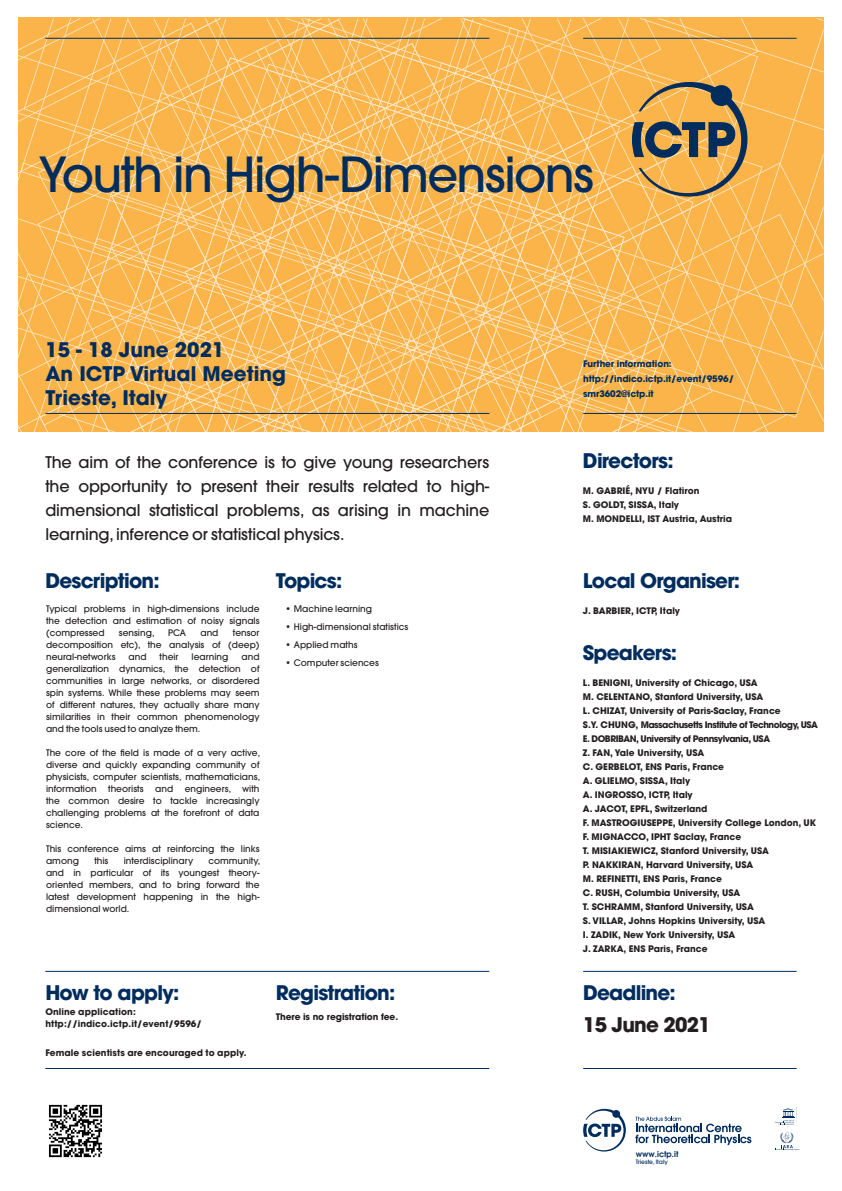
<style>
.page{position:relative;width:842px;height:1191px;background:#fff}
.page>*{position:absolute;margin:0;border:0;box-sizing:border-box;transform-origin:0 0}
.t1{font:500 48px "Avant Garde";letter-spacing:-.035em;color:#002d5e}
.t2{font:700 20px "Avant Garde";letter-spacing:-.04em;color:#002d5e}
.t3{font:700 20px "Avant Garde";color:#002d5e}
.t4{font:700 20px "Avant Garde";letter-spacing:-.04em;color:#231f20}
.Body{font:500 16px/24px "Avant Garde";letter-spacing:-.01em;color:#231f20;text-align:justify}
.Body-2{font:500 9px/12px "Avant Garde";color:#231f20;text-align:justify}
.Body-3{font:700 9px "Avant Garde";color:#231f20}
.t5{font:700 9px "Avant Garde";letter-spacing:-.01em;color:#002d5e}
.Body-4{font:700 9px "Avant Garde";letter-spacing:-.055em;color:#231f20}
.Body-5{font:700 9px "Avant Garde";letter-spacing:-.05em;color:#231f20}
.Body-6{font:600 8px "Avant Garde";color:#002d5e}
.t6{font:500 6px "Avant Garde";letter-spacing:-.01em;color:#002d5e}
</style>
<div class="page">
<div style="left:758px;top:18px;width:65px;height:121px;background:#fbb449"></div>
<svg style="left:689px;top:18px;width:69px;height:97px;background:#fab650"></svg>
<svg style="left:418px;top:18px;width:271px;height:64px;background:#fab651"></svg>
<svg style="left:492px;top:22px;width:128px;height:45px;background:#fab855"></svg>
<svg style="left:786px;top:139px;width:37px;height:293px;background:#fbb64f"></svg>
<svg style="left:713px;top:115px;width:73px;height:317px;background:#fbb750"></svg>
<svg style="left:639px;top:197px;width:74px;height:235px;background:#fbb956"></svg>
<svg style="left:565px;top:67px;width:74px;height:365px;background:#fbba59"></svg>
<svg style="left:492px;top:43px;width:73px;height:389px;background:#fbbb5c"></svg>
<svg style="left:418px;top:19px;width:74px;height:413px;background:#fbbc5e"></svg>
<svg style="left:18px;top:18px;width:400px;height:414px;background:#fbbc5f"></svg>
<svg style="left:18px;top:18px;width:327px;height:407px;background:#fbbc5d"></svg>
<svg style="left:18px;top:18px;width:253px;height:360px;background:#fbbb5b"></svg>
<svg style="left:18px;top:18px;width:180px;height:298px;background:#fbb956"></svg>
<svg style="left:583px;top:1108px;width:43px;height:43px"></svg>
<svg style="left:635px;top:1116px;width:116px;height:29px"></svg>
<svg style="left:775px;top:1107px;width:25px;height:43px"></svg>
<svg style="left:632px;top:82px;width:115px;height:115px;background:#b69154"></svg>
<img style="left:49px;top:1104px;width:53px;height:54px">
<hr style="left:45px;top:38px;width:444px;height:1px;background:#002d5e">
<hr style="left:45px;top:413px;width:444px;height:1px;background:#002d5e">
<hr style="left:45px;top:970px;width:444px;height:1px;background:#002d5e">
<hr style="left:45px;top:1068px;width:444px;height:1px;background:#002d5e">
<hr style="left:583px;top:38px;width:214px;height:1px;background:#002d5e">
<hr style="left:583px;top:413px;width:214px;height:1px;background:#002d5e">
<hr style="left:583px;top:970px;width:214px;height:1px;background:#002d5e">
<hr style="left:583px;top:1068px;width:214px;height:1px;background:#002d5e">
<p class="t1" style="left:39px;top:145px;width:556px">Youth in High-Dimensions</p>
<p class="t3" style="left:45px;top:336px;width:181px">15 - 18 June 2021</p>
<p class="t3" style="left:45px;top:360px;width:242px">An ICTP Virtual Meeting</p>
<p class="t3" style="left:45px;top:384px;width:123px">Trieste, Italy</p>
<p class="Body" style="left:45px;top:450px;width:445px">The aim of the conference is to give young researchers the opportunity to present their results related to high&shy;dimensional statistical problems, as arising in machine learning, inference or statistical physics.</p>
<p class="t2" style="left:45px;top:568px;width:116px">Description:</p>
<p class="Body-2" style="left:46px;top:603px;width:215px">Typical problems in high-dimensions include the detection and estimation of noisy signals (compressed</p>
<p class="Body-2" style="left:119px;top:627px;width:37px">sensing,</p>
<p class="Body-2" style="left:168px;top:627px;width:19px">PCA</p>
<p class="Body-2" style="left:200px;top:627px;width:20px">and</p>
<p class="Body-2" style="left:46px;top:627px;width:215px;text-indent:187px">tensor decomposition etc), the analysis of (deep) neural-networks</p>
<p class="Body-2" style="left:46px;top:651px;width:215px;text-indent:195px">and generalization dynamics, the detection of communities in large networks, or disordered spin systems. While these problems may seem of different natures, they actually share many similarities in their common phenomenology and the tools used to analyze them.</p>
<p class="Body-2" style="left:46px;top:747px;width:216px">The core of the field is made of a very active, diverse and quickly expanding community of physicists, computer scientists, mathematicians, information</p>
<p class="Body-2" style="left:129px;top:651px;width:20px">and</p>
<p class="Body-2" style="left:160px;top:651px;width:20px">their</p>
<p class="Body-2" style="left:192px;top:651px;width:38px">learning</p>
<p class="Body-2" style="left:46px;top:783px;width:215px;text-indent:139px">engineers, with the common desire to tackle increasingly challenging problems at the forefront of data science.</p>
<p class="Body-2" style="left:46px;top:843px;width:215px">This conference aims at reinforcing the links among</p>
<p class="Body-2" style="left:108px;top:783px;width:37px">theorists</p>
<p class="Body-2" style="left:155px;top:783px;width:20px">and</p>
<p class="Body-2" style="left:46px;top:855px;width:216px;text-indent:162px">community, and in particular of its youngest theory&shy;oriented members, and to bring forward the latest development happening in the high&shy;dimensional world.</p>
<p class="Body-2" style="left:94px;top:855px;width:16px">this</p>
<p class="Body-2" style="left:124px;top:855px;width:71px">interdisciplinary</p>
<p class="t2" style="left:276px;top:568px;width:68px">Topics:</p>
<p class="Body-2" style="left:285px;top:603px;width:88px">• Machine learning</p>
<p class="Body-2" style="left:285px;top:621px;width:124px">• High-dimensional statistics</p>
<p class="Body-2" style="left:285px;top:639px;width:74px">• Applied maths</p>
<p class="Body-2" style="left:285px;top:657px;width:95px">• Computer sciences</p>
<p class="t2" style="left:45px;top:979px;width:135px">How to apply:</p>
<p class="Body-3" style="left:45px;top:1006px;width:92px">Online application:</p>
<p class="Body-3" style="left:45px;top:1018px;width:158px">http://indico.ictp.it/event/9596/</p>
<p class="Body-3" style="left:45px;top:1047px;width:203px">Female scientists are encouraged to apply.</p>
<p class="t2" style="left:276px;top:979px;width:121px">Registration:</p>
<p class="Body-3" style="left:276px;top:1011px;width:124px">There is no registration fee.</p>
<p class="t5" style="left:583px;top:358px;width:90px">Further information:</p>
<p class="t5" style="left:583px;top:373px;width:152px">http://indico.ictp.it/event/9596/</p>
<p class="t5" style="left:583px;top:388px;width:72px">smr3602@ictp.it</p>
<p class="t2" style="left:583px;top:448px;width:92px">Directors:</p>
<p class="Body-3" style="left:583px;top:485px;width:118px">M. GABRIÉ, NYU / Flatiron</p>
<p class="Body-3" style="left:583px;top:499px;width:98px">S. GOLDT, SISSA, Italy</p>
<p class="Body-3" style="left:583px;top:513px;width:151px">M. MONDELLI, IST Austria, Austria</p>
<p class="t2" style="left:583px;top:568px;width:159px">Local Organiser:</p>
<p class="Body-3" style="left:583px;top:605px;width:99px">J. BARBIER, ICTP, Italy</p>
<p class="t2" style="left:583px;top:640px;width:96px">Speakers:</p>
<p class="Body-3" style="left:583px;top:677px;width:176px">L. BENIGNI, University of Chicago, USA</p>
<p class="Body-3" style="left:583px;top:691px;width:182px">M. CELENTANO, Stanford University, USA</p>
<p class="Body-3" style="left:583px;top:705px;width:199px">L. CHIZAT, University of Paris-Saclay, France</p>
<p class="Body-4" style="left:583px;top:719px;width:236px">S.Y. CHUNG, Massachusetts Institute of Technology, USA</p>
<p class="Body-5" style="left:583px;top:733px;width:189px">E. DOBRIBAN, University of Pennsylvania, USA</p>
<p class="Body-3" style="left:583px;top:747px;width:123px">Z. FAN, Yale University, USA</p>
<p class="Body-3" style="left:583px;top:761px;width:143px">C. GERBELOT, ENS Paris, France</p>
<p class="Body-3" style="left:583px;top:775px;width:109px">A. GLIELMO, SISSA, Italy</p>
<p class="Body-3" style="left:583px;top:789px;width:111px">A. INGROSSO, ICTP, Italy</p>
<p class="Body-3" style="left:583px;top:803px;width:126px">A. JACOT, EPFL, Switzerland</p>
<p class="Body-3" style="left:583px;top:817px;width:235px">F. MASTROGIUSEPPE, University College London, UK</p>
<p class="Body-3" style="left:583px;top:831px;width:160px">F. MIGNACCO, IPHT Saclay, France</p>
<p class="Body-3" style="left:583px;top:845px;width:188px">T. MISIAKIEWICZ, Stanford University, USA</p>
<p class="Body-3" style="left:583px;top:859px;width:172px">P. NAKKIRAN, Harvard University, USA</p>
<p class="Body-3" style="left:583px;top:873px;width:140px">M. REFINETTI, ENS Paris, France</p>
<p class="Body-3" style="left:583px;top:887px;width:159px">C. RUSH, Columbia University, USA</p>
<p class="Body-3" style="left:583px;top:901px;width:172px">T. SCHRAMM, Stanford University, USA</p>
<p class="Body-3" style="left:583px;top:915px;width:184px">S. VILLAR, Johns Hopkins University, USA</p>
<p class="Body-3" style="left:583px;top:929px;width:154px">I. ZADIK, New York University, USA</p>
<p class="Body-3" style="left:583px;top:943px;width:126px">J. ZARKA, ENS Paris, France</p>
<p class="t2" style="left:583px;top:979px;width:94px">Deadline:</p>
<p class="t4" style="left:583px;top:1012px;width:129px">15 June 2021</p>
<p class="Body-6" style="left:636px;top:1148px;width:44px">www.ictp.it</p>
<p class="t6" style="left:636px;top:1158px;width:34px">Trieste, Italy</p>
</div>
